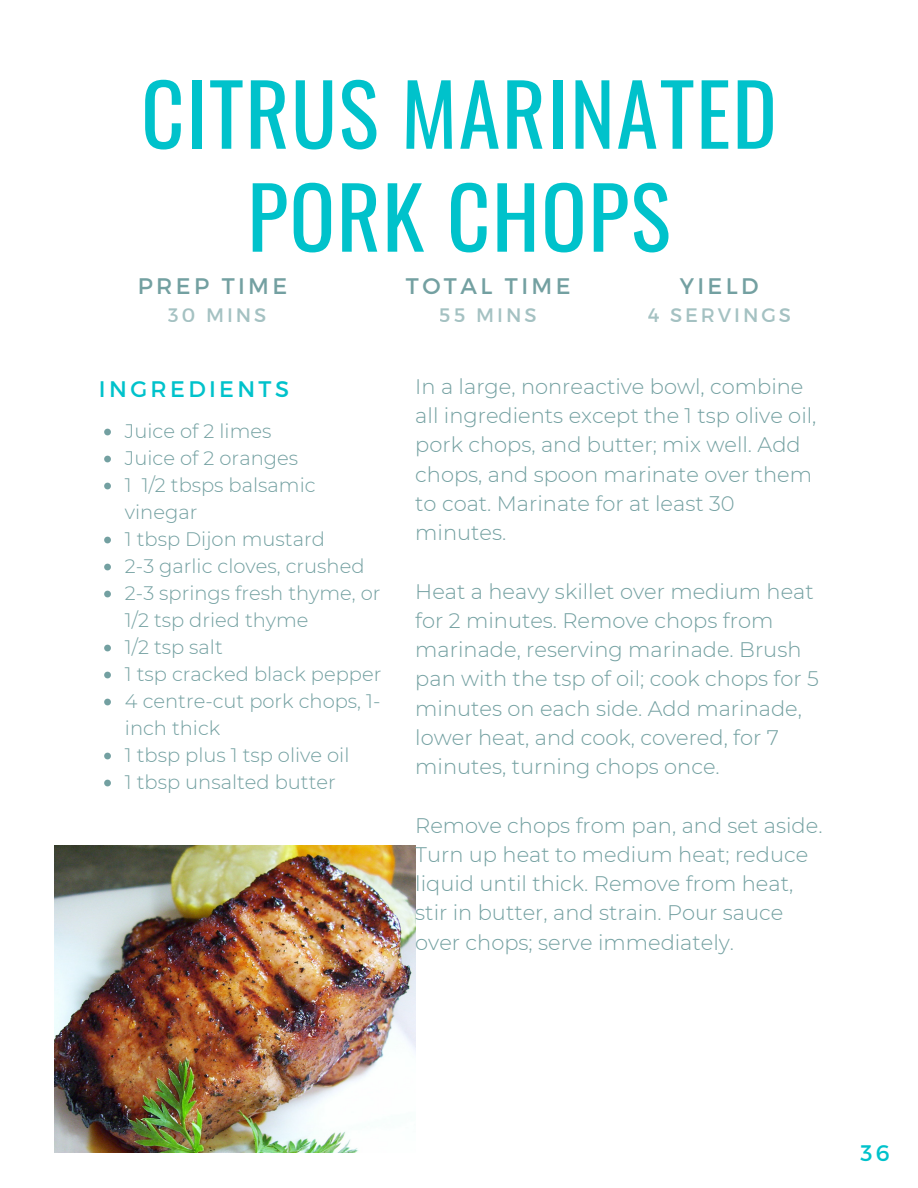
<style>
.page{position:relative;width:918px;height:1188px;background:#fff}
.page>*{position:absolute;margin:0;border:0;box-sizing:border-box;transform-origin:0 0}
.t1{font:84.45px/102.9px "Oswald";letter-spacing:.02em;color:#00c2cb;text-align:center}
.t2{font:22.5px "Montserrat";letter-spacing:.15em;color:#73a0a1}
.t3{font:22.5px "Montserrat";letter-spacing:.15em;color:#00c2cb}
.t4{font:300 21px/29.2px "Montserrat";color:#73a0a1}
.t5{font:300 19.5px/27px "Montserrat";color:#73a0a1}
.t6{font:19.5px "Montserrat";letter-spacing:.15em;color:#73a0a1}
</style>
<div class="page">
<img style="left:54px;top:846px;width:361px;height:307px">
<svg style="left:104px;top:429px;width:7px;height:6px"></svg>
<svg style="left:104px;top:456px;width:7px;height:6px"></svg>
<svg style="left:104px;top:483px;width:7px;height:6px"></svg>
<svg style="left:104px;top:537px;width:7px;height:6px"></svg>
<svg style="left:104px;top:564px;width:7px;height:6px"></svg>
<svg style="left:104px;top:591px;width:7px;height:6px"></svg>
<svg style="left:104px;top:645px;width:7px;height:6px"></svg>
<svg style="left:104px;top:672px;width:7px;height:6px"></svg>
<svg style="left:104px;top:699px;width:7px;height:6px"></svg>
<svg style="left:104px;top:753px;width:7px;height:6px"></svg>
<svg style="left:104px;top:780px;width:7px;height:6px"></svg>
<p class="t1" style="left:141px;top:59px;width:637px">CITRUS MARINATED<br>PORK CHOPS</p>
<p class="t2" style="left:138px;top:271px;width:151px">PREP TIME</p>
<p class="t2" style="left:406px;top:271px;width:166px">TOTAL TIME</p>
<p class="t2" style="left:680px;top:271px;width:80px">YIELD</p>
<p class="t6" style="left:168px;top:302px;width:100px">30 MINS</p>
<p class="t6" style="left:440px;top:302px;width:98px">55 MINS</p>
<p class="t6" style="left:647px;top:302px;width:145px">4 SERVINGS</p>
<p class="t3" style="left:99px;top:374px;width:192px">INGREDIENTS</p>
<p class="t5" style="left:125px;top:417px;width:148px">Juice of 2 limes</p>
<p class="t5" style="left:125px;top:444px;width:175px">Juice of 2 oranges</p>
<p class="t5" style="left:125px;top:471px;width:192px">1 1/2 tbsps balsamic vinegar</p>
<p class="t5" style="left:125px;top:525px;width:201px">1 tbsp Dijon mustard</p>
<p class="t5" style="left:125px;top:552px;width:241px">2-3 garlic cloves, crushed</p>
<p class="t5" style="left:125px;top:579px;width:257px">2-3 springs fresh thyme, or<br>1/2 tsp dried thyme</p>
<p class="t5" style="left:125px;top:633px;width:99px">1/2 tsp salt</p>
<p class="t5" style="left:125px;top:660px;width:258px">1 tsp cracked black pepper</p>
<p class="t5" style="left:125px;top:687px;width:257px">4 centre-cut pork chops, 1- inch thick</p>
<p class="t5" style="left:125px;top:741px;width:226px">1 tbsp plus 1 tsp olive oil</p>
<p class="t5" style="left:125px;top:768px;width:212px">1 tbsp unsalted butter</p>
<p class="t4" style="left:415px;top:372px;width:403px">In a large, nonreactive bowl, combine all ingredients except the 1 tsp olive oil, pork chops, and butter; mix well. Add chops, and spoon marinate over them to coat. Marinate for at least 30 minutes.</p>
<p class="t4" style="left:415px;top:576px;width:405px">Heat a heavy skillet over medium heat for 2 minutes. Remove chops from marinade, reserving marinade. Brush pan with the tsp of oil; cook chops for 5 minutes on each side. Add marinade, lower heat, and cook, covered, for 7 minutes, turning chops once.</p>
<p class="t4" style="left:415px;top:810px;width:409px">Remove chops from pan, and set aside.<br>Turn up heat to medium heat; reduce liquid until thick. Remove from heat, stir in butter, and strain. Pour sauce over chops; serve immediately.</p>
<p class="t3" style="left:860px;top:1139px;width:31px">36</p>
</div>
